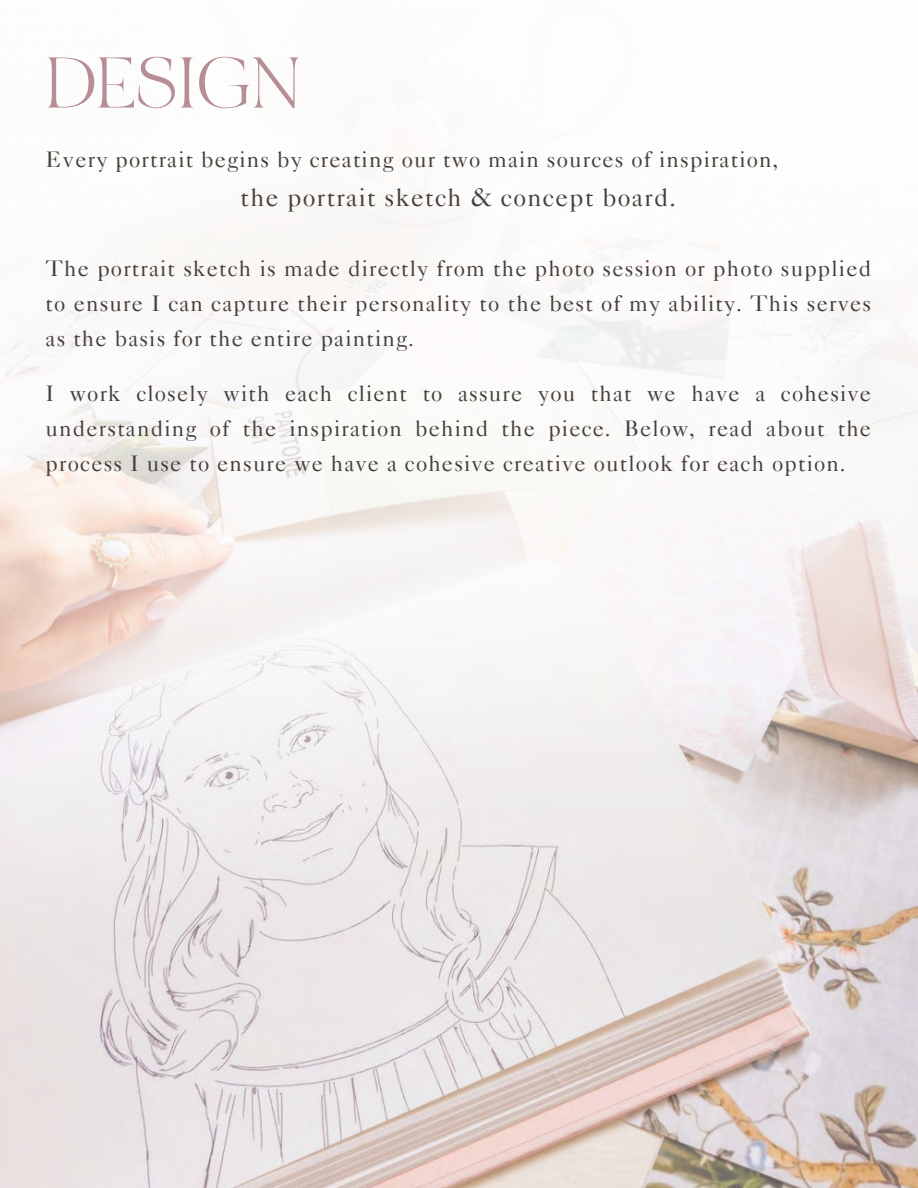
<style>
.page{position:relative;width:918px;height:1188px;background:#fff}
.page>*{position:absolute;margin:0;border:0;box-sizing:border-box;transform-origin:0 0}
.t1{font:72px "Bon Vivant Serif";color:#b68e93}
.t2{font:25.5px "Caslon 540 LT Std";letter-spacing:.05em;color:#443f3a}
.t3{font:22.5px/34.8px "Caslon 540 LT Std";letter-spacing:.05em;color:#443f3a;text-align:justify}
</style>
<div class="page">
<img style="left:0;top:924px;width:918px;height:264px">
<img style="left:0;top:188px;width:918px;height:736px">
<p class="t1" style="left:46px;top:53px;width:257px">DESIGN</p>
<p class="t3" style="left:46px;top:145px;width:734px">Every portrait begins by creating our two main sources of inspiration,</p>
<p class="t2" style="left:241px;top:189px;width:437px">the portrait sketch &amp; concept board.</p>
<p class="t3" style="left:46px;top:254px;width:827px">The portrait sketch is made directly from the photo session or photo supplied to ensure I can capture their personality to the best of my ability. This serves as the basis for the entire painting.</p>
<p class="t3" style="left:46px;top:379px;width:827px">I work closely with each client to assure you that we have a cohesive understanding of the inspiration behind the piece. Below, read about the process I use to ensure we have a cohesive creative outlook for each option.</p>
</div>
